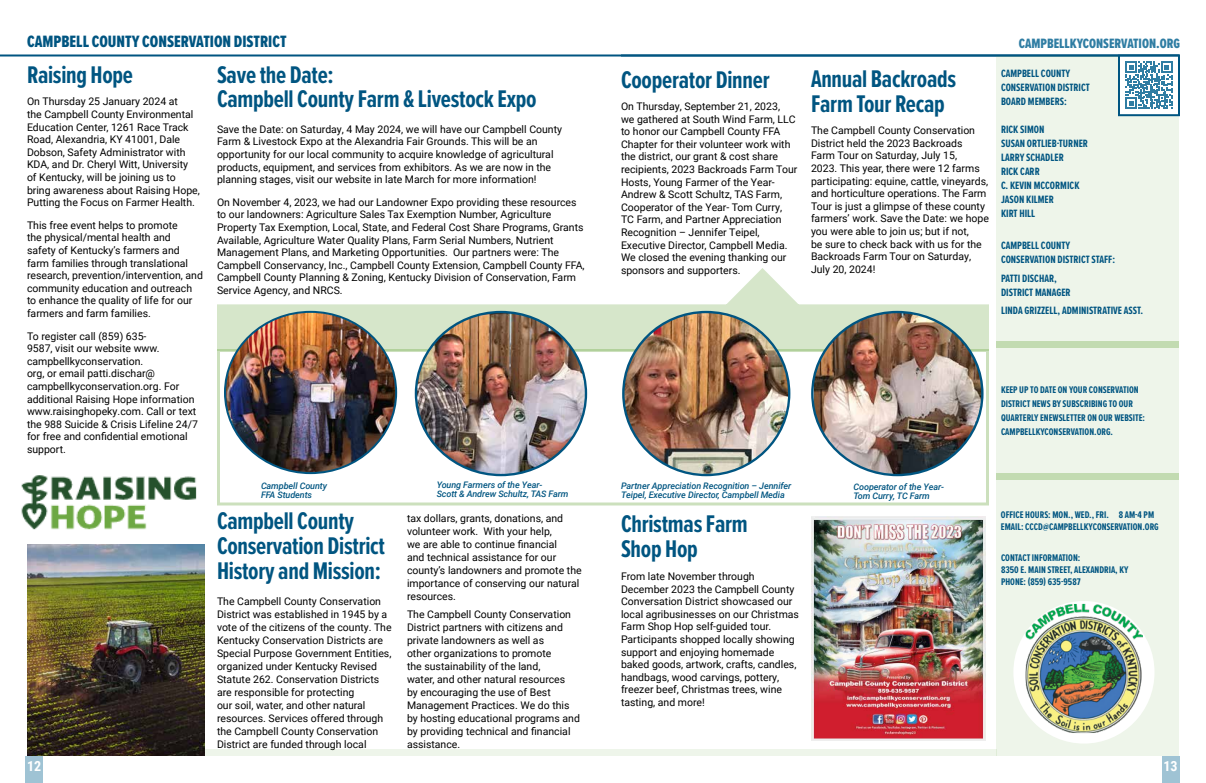
<style>
.page{position:relative;width:1206px;height:783px;background:#fff}
.page>*{position:absolute;margin:0;border:0;box-sizing:border-box;transform-origin:0 0}
.Normal__Web{font:700 25px/25px "Proxima Nova Ex Cn";letter-spacing:-.01em;color:#005581}
.Normal__Web-2{font:17px "Proxima Nova Ex Cn Extrabld";color:#005581}
.Normal__Web-3{font:14px "Proxima Nova Ex Cn Extrabld";color:#2f7da3}
.t1{font:700 14px "Roboto Condensed";color:#fff}
.Normal__Web-4{font:700 11px/14px "Proxima Nova Ex Cn";color:#005581}
.Normal__Web-5{font:10.5px/12.6px "Roboto";color:#000}
.Normal__Web-6{font:700 10px/14px "Proxima Nova Ex Cn";color:#005581}
.t2{font:italic 500 9px/9px "Roboto";letter-spacing:-.01em;color:#005581}
</style>
<div class="page">
<div style="left:1162px;top:756px;width:18px;height:27px;background:#9fc3d4"></div>
<hr style="left:0;top:54px;width:1180px;height:2px;background:#005581">
<div style="left:26px;top:756px;width:17px;height:27px;background:#9fc3d4"></div>
<div style="left:996px;top:57px;width:183px;height:699px;background:#eef5ea"></div>
<img style="left:21px;top:475px;width:176px;height:55px">
<svg style="left:217px;top:268px;width:772px;height:83px"></svg>
<img style="left:27px;top:545px;width:178px;height:211px">
<div style="left:1013px;top:601px;width:142px;height:143px;background:#fff;border-radius:50%"></div>
<img style="left:1026px;top:604px;width:117px;height:129px">
<div style="left:1119px;top:56px;width:60px;height:59px;background:#fff"></div>
<svg style="left:1125px;top:62px;width:48px;height:47px"></svg>
<div style="left:1118px;top:55px;width:62px;height:61px;border:2px solid #005581"></div>
<img style="left:225px;top:312px;width:171px;height:161px">
<img style="left:814px;top:312px;width:168px;height:163px">
<img style="left:416px;top:312px;width:170px;height:163px">
<img style="left:623px;top:312px;width:166px;height:163px">
<img style="left:811px;top:516px;width:175px;height:225px">
<div style="left:205px;top:749px;width:791px;height:7px;background:#eef5ea"></div>
<div style="left:996px;top:341px;width:183px;height:7px;background:#c2dbb1"></div>
<div style="left:996px;top:473px;width:183px;height:6px;background:#c2dbb1"></div>
<p class="Normal__Web-2" style="left:27px;top:29px;width:261px">CAMPBELL COUNTY CONSERVATION DISTRICT</p>
<p class="Normal__Web" style="left:27px;top:61px;width:108px">Raising Hope</p>
<p class="Normal__Web-5" style="left:27px;top:95px;width:174px">On Thursday 25 January 2024 at<br>the Campbell County Environmental Education Center, 1261 Race Track Road, Alexandria, KY 41001, Dale Dobson, Safety Administrator with KDA, and Dr. Cheryl Witt, University of Kentucky, will be joining us to bring awareness about Raising Hope, Putting the Focus on Farmer Health.</p>
<p class="Normal__Web-5" style="left:27px;top:218px;width:177px">This free event helps to promote<br>the physical/mental health and<br>safety of Kentucky’s farmers and farm families through translational research, prevention/intervention, and community education and outreach to enhance the quality of life for our farmers and farm families.</p>
<p class="Normal__Web-5" style="left:27px;top:329px;width:172px">To register call (859) 635-<br>9587, visit our website www. campbellkyconservation.<br>org, or email patti.dischar@ campbellkyconservation.org. For additional Raising Hope information www.raisinghopeky.com. Call or text the 988 Suicide &amp; Crisis Lifeline 24/7 for free and confidential emotional support.</p>
<p class="Normal__Web" style="left:217px;top:62px;width:321px;line-height:24px">Save the Date:<br>Campbell County Farm &amp; Livestock Expo</p>
<p class="Normal__Web-5" style="left:217px;top:122px;width:347px">Save the Date: on Saturday, 4 May 2024, we will have our Campbell County Farm &amp; Livestock Expo at the Alexandria Fair Grounds. This will be an opportunity for our local community to acquire knowledge of agricultural products, equipment, and services from exhibitors. As we are now in the planning stages, visit our website in late March for more information!</p>
<p class="Normal__Web-5" style="left:217px;top:195px;width:369px">On November 4, 2023, we had our Landowner Expo providing these resources to our landowners: Agriculture Sales Tax Exemption Number, Agriculture Property Tax Exemption, Local, State, and Federal Cost Share Programs, Grants Available, Agriculture Water Quality Plans, Farm Serial Numbers, Nutrient Management Plans, and Marketing Opportunities. Our partners were: The Campbell Conservancy, Inc., Campbell County Extension, Campbell County FFA, Campbell County Planning &amp; Zoning, Kentucky Division of Conservation, Farm Service Agency, and NRCS.</p>
<p class="Normal__Web" style="left:621px;top:67px;width:150px">Cooperator Dinner</p>
<p class="Normal__Web-5" style="left:621px;top:100px;width:178px">On Thursday, September 21, 2023,<br>we gathered at South Wind Farm, LLC to honor our Campbell County FFA Chapter for their volunteer work with the district, our grant &amp; cost share recipients, 2023 Backroads Farm Tour Hosts, Young Farmer of the Year-Andrew &amp; Scott Schultz, TAS Farm, Cooperator of the Year- Tom Curry, TC Farm, and Partner Appreciation Recognition – Jennifer Teipel, Executive Director, Campbell Media.<br>We closed the evening thanking our sponsors and supporters.</p>
<p class="Normal__Web" style="left:811px;top:65px;width:147px">Annual Backroads<br>Farm Tour Recap</p>
<p class="Normal__Web-5" style="left:811px;top:124px;width:179px">The Campbell County Conservation District held the 2023 Backroads Farm Tour on Saturday, July 15,<br>2023. This year, there were 12 farms participating: equine, cattle, vineyards, and horticulture operations. The Farm Tour is just a glimpse of these county farmers’ work. Save the Date: we hope you were able to join us; but if not,<br>be sure to check back with us for the Backroads Farm Tour on Saturday, July 20, 2024!</p>
<p class="t2" style="left:261px;top:481px;width:68px">Campbell County<br>FFA Students</p>
<p class="t2" style="left:437px;top:480px;width:133px">Young Farmers of the Year-<br>Scott &amp; Andrew Schultz, TAS Farm</p>
<p class="t2" style="left:621px;top:481px;width:172px">Partner Appreciation Recognition – Jennifer<br>Teipel, Executive Director, Campbell Media</p>
<p class="t2" style="left:854px;top:482px;width:92px">Cooperator of the Year-<br>Tom Curry, TC Farm</p>
<p class="Normal__Web" style="left:621px;top:511px;width:128px">Christmas Farm<br>Shop Hop</p>
<p class="Normal__Web-5" style="left:621px;top:570px;width:180px">From late November through December 2023 the Campbell County Conversation District showcased our local agribusinesses on our Christmas Farm Shop Hop self-guided tour.<br>Participants shopped locally showing support and enjoying homemade baked goods, artwork, crafts, candles, handbags, wood carvings, pottery, freezer beef, Christmas trees, wine tasting, and more!</p>
<p class="Normal__Web" style="left:217px;top:508px;width:170px">Campbell County<br>Conservation District<br>History and Mission:</p>
<p class="Normal__Web-5" style="left:217px;top:594px;width:176px;line-height:13px">The Campbell County Conservation District was established in 1945 by a vote of the citizens of the county. The Kentucky Conservation Districts are Special Purpose Government Entities, organized under Kentucky Revised Statute 262. Conservation Districts are responsible for protecting<br>our soil, water, and other natural resources. Services offered through the Campbell County Conservation District are funded through local</p>
<p class="Normal__Web-5" style="left:407px;top:512px;width:176px;line-height:13px">tax dollars, grants, donations, and volunteer work. With your help,<br>we are able to continue financial<br>and technical assistance for our county’s landowners and promote the importance of conserving our natural resources.</p>
<p class="Normal__Web-5" style="left:407px;top:608px;width:174px;line-height:13px">The Campbell County Conservation<br>District partners with citizens and private landowners as well as<br>other organizations to promote<br>the sustainability of the land,<br>water, and other natural resources<br>by encouraging the use of Best<br>Management Practices. We do this by hosting educational programs and by providing technical and financial assistance.</p>
<p class="Normal__Web-3" style="left:1019px;top:33px;width:163px">CAMPBELLKYCONSERVATION.ORG</p>
<p class="Normal__Web-4" style="left:1001px;top:66px;width:90px">CAMPBELL COUNTY<br>CONSERVATION DISTRICT</p>
<p class="Normal__Web-4" style="left:1001px;top:94px;width:67px">BOARD MEMBERS:</p>
<p class="Normal__Web-4" style="left:1001px;top:122px;width:45px">RICK SIMON</p>
<p class="Normal__Web-4" style="left:1001px;top:136px;width:88px">SUSAN ORTLIEB-TURNER</p>
<p class="Normal__Web-4" style="left:1001px;top:150px;width:64px">LARRY SCHADLER</p>
<p class="Normal__Web-4" style="left:1001px;top:164px;width:40px">RICK CARR</p>
<p class="Normal__Web-4" style="left:1001px;top:178px;width:80px">C. KEVIN MCCORMICK</p>
<p class="Normal__Web-4" style="left:1001px;top:192px;width:54px">JASON KILMER</p>
<p class="Normal__Web-4" style="left:1001px;top:206px;width:36px">KIRT HILL</p>
<p class="Normal__Web-4" style="left:1001px;top:239px;width:116px">CAMPBELL COUNTY<br>CONSERVATION DISTRICT STAFF:</p>
<p class="Normal__Web-4" style="left:1001px;top:271px;width:71px">PATTI DISCHAR,<br>DISTRICT MANAGER</p>
<p class="Normal__Web-4" style="left:1001px;top:304px;width:144px">LINDA GRIZZELL, ADMINISTRATIVE ASST.</p>
<p class="Normal__Web-6" style="left:1001px;top:382px;width:146px">KEEP UP TO DATE ON YOUR CONSERVATION DISTRICT NEWS BY SUBSCRIBING TO OUR QUARTERLY ENEWSLETTER ON OUR WEBSITE:<br>CAMPBELLKYCONSERVATION.ORG.</p>
<p class="Normal__Web-6" style="left:1001px;top:508px;width:155px">OFFICE HOURS: MON., WED., FRI. 8 AM-4 PM</p>
<p class="Normal__Web-6" style="left:1001px;top:520px;width:159px">EMAIL: CCCD@CAMPBELLKYCONSERVATION.ORG</p>
<p class="Normal__Web-6" style="left:1001px;top:552px;width:129px;line-height:12px">CONTACT INFORMATION:<br>8350 E. MAIN STREET, ALEXANDRIA, KY</p>
<p class="Normal__Web-6" style="left:1001px;top:575px;width:81px">PHONE: (859) 635-9587</p>
<h3 class="t1" style="left:27px;top:756px;width:16px">12</h3>
<h3 class="t1" style="left:1164px;top:756px;width:16px">13</h3>
</div>
